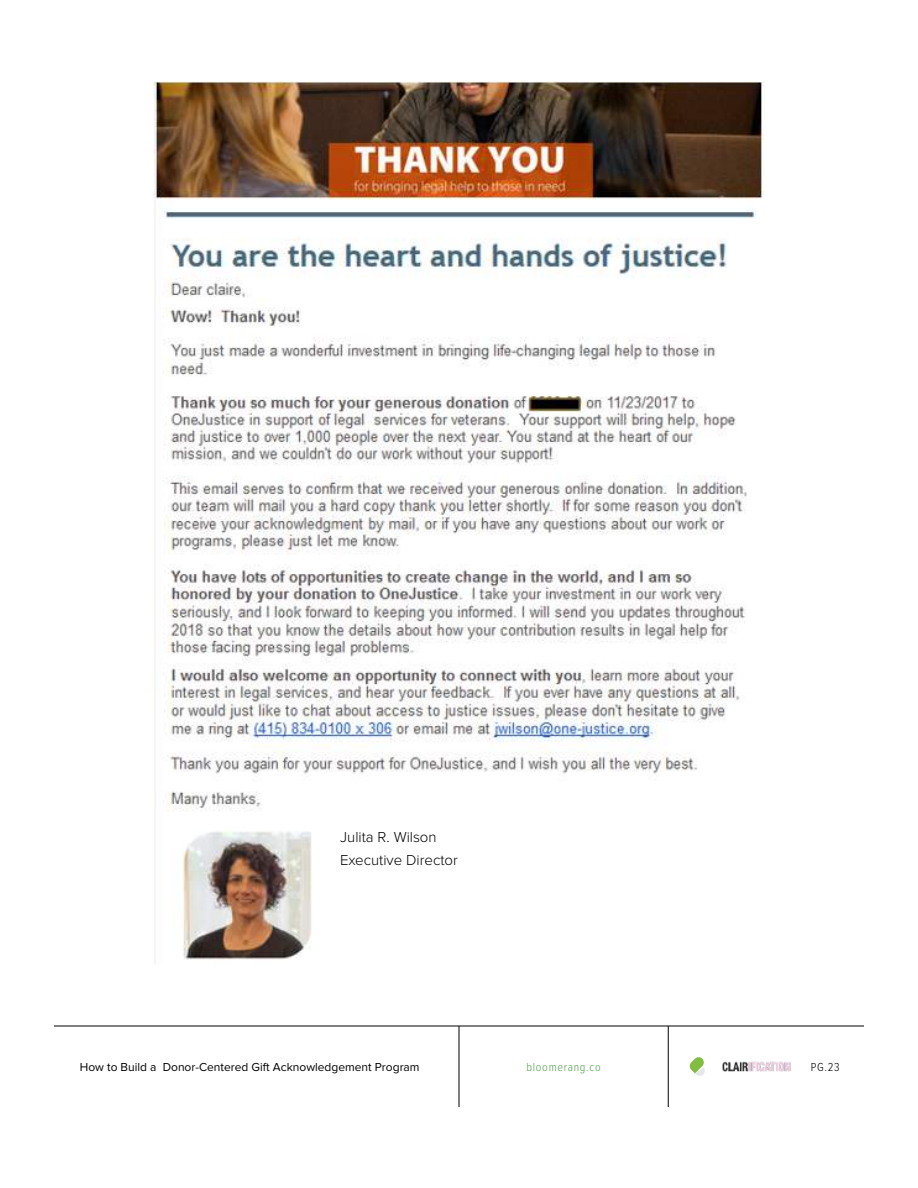
<style>
.page{position:relative;width:918px;height:1188px;background:#fff}
.page>*{position:absolute;margin:0;border:0;box-sizing:border-box;transform-origin:0 0}
.t1{font:300 15px/22.5px "Proxima Nova";color:#000}
.t2{font:12px "Proxima Nova";color:#000}
.t3{font:300 12px "Proxima Nova Cond";letter-spacing:.06em;color:#4c9e45}
.t4{font:300 12px "Proxima Nova Cond";color:#000}
</style>
<div class="page">
<hr style="left:54px;top:1026px;width:810px;height:1px;background:#000">
<hr style="left:668px;top:1026px;width:1px;height:81px;background:#000">
<hr style="left:459px;top:1026px;width:1px;height:81px;background:#000">
<svg style="left:689px;top:1057px;width:16px;height:19px"></svg>
<img style="left:722px;top:1062px;width:69px;height:9px">
<img style="left:154px;top:81px;width:610px;height:879px">
<p class="t1" style="left:340px;top:827px;width:119px">Julita R. Wilson<br>Executive Director</p>
<p class="t2" style="left:80px;top:1062px;width:341px">How to Build a Donor-Centered Gift Acknowledgement Program</p>
<p class="t3" style="left:527px;top:1062px;width:76px">bloomerang.co</p>
<p class="t4" style="left:811px;top:1062px;width:30px">PG.23</p>
</div>
